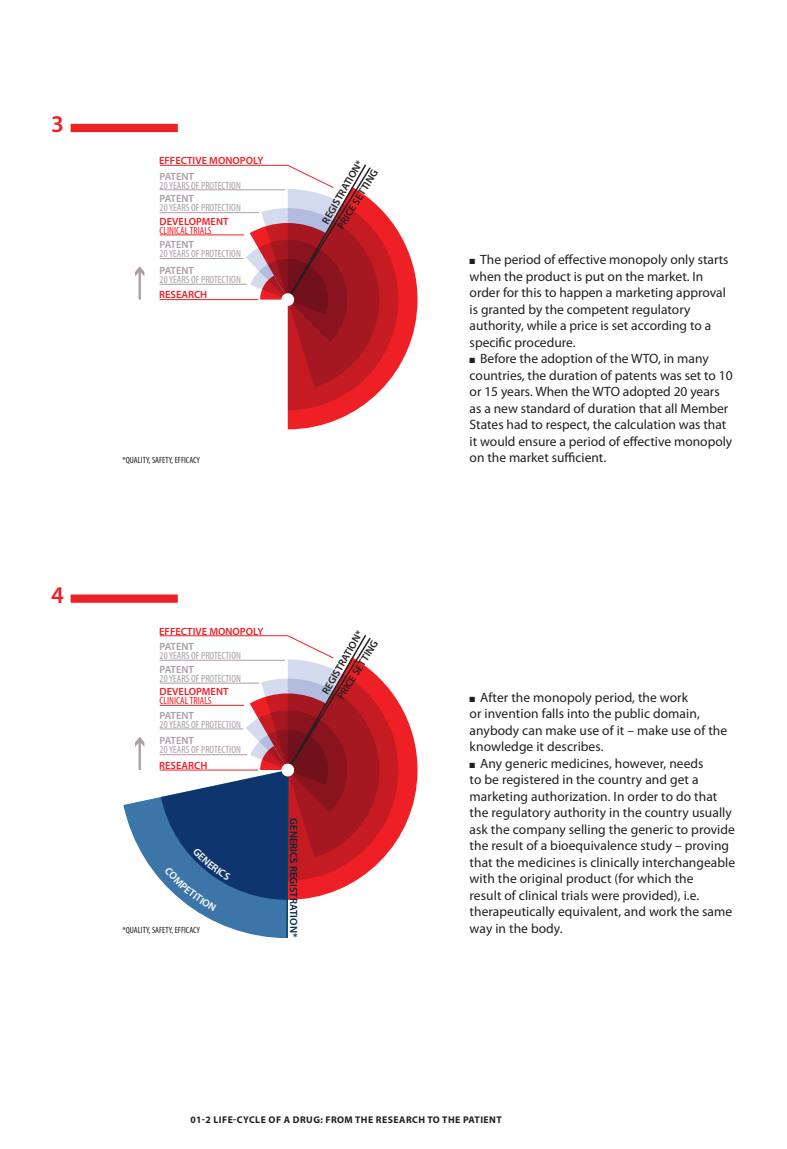
<style>
.page{position:relative;width:787px;height:1149px;background:#fff}
.page>*{position:absolute;margin:0;border:0;box-sizing:border-box;transform-origin:0 0}
.t1{font:600 24px "Myriad Pro";color:#ee2026}
.t2{font:13.5px/16.5px "Myriad Pro";color:#231f20}
.t3{font:condensed 10.5px "Myriad Pro";color:#ac9ea8}
.t4{font:600 10.5px "Myriad Pro";color:#ee2026}
.t5{font:600 10.5px "Myriad Pro";color:#231f20}
.t6{font:600 10.5px "Myriad Pro";color:#ac9ea8}
.t7{font:condensed 10.5px "Myriad Pro";color:#ee2026}
.t8{font:600 10.5px "Myriad Pro";color:#032942}
.t9{font:700 9.75px "Myriad Pro";letter-spacing:.045em;color:#231f20}
.t10{font:condensed 9px "Myriad Pro";color:#231f20}
</style>
<div class="page">
<div style="left:71px;top:124px;width:107px;height:8px;background:#ee2026"></div>
<svg style="left:135px;top:266px;width:9px;height:33px"></svg>
<svg style="left:159px;top:164px;width:258px;height:265px"></svg>
<hr style="left:160px;top:299px;width:98px;height:1px;background:#ee2026">
<hr style="left:160px;top:284px;width:87px;height:1px;background:#ac9ea8">
<hr style="left:160px;top:258px;width:83px;height:1px;background:#ac9ea8">
<hr style="left:160px;top:212px;width:99px;height:1px;background:#ac9ea8">
<hr style="left:160px;top:189px;width:125px;height:1px;background:#ac9ea8">
<hr style="left:160px;top:234px;width:84px;height:1px;background:#ee2026">
<div style="left:71px;top:594px;width:107px;height:8px;background:#ee2026"></div>
<svg style="left:123px;top:635px;width:294px;height:304px"></svg>
<h1 class="t1" style="left:51px;top:111px;width:14px">3</h1>
<p class="t4" style="left:159px;top:155px;width:106px">EFFECTIVE MONOPOLY</p>
<p class="t6" style="left:160px;top:170px;width:36px">PATENT</p>
<p class="t3" style="left:160px;top:179px;width:83px">20 YEARS OF PROTECTION</p>
<p class="t4" style="left:160px;top:215px;width:70px">DEVELOPMENT</p>
<p class="t7" style="left:160px;top:224px;width:54px">CLINICAL TRIALS</p>
<p class="t6" style="left:160px;top:193px;width:36px">PATENT</p>
<p class="t3" style="left:160px;top:202px;width:83px">20 YEARS OF PROTECTION</p>
<p class="t6" style="left:160px;top:239px;width:36px">PATENT</p>
<p class="t3" style="left:160px;top:248px;width:83px">20 YEARS OF PROTECTION</p>
<p class="t6" style="left:160px;top:264px;width:36px">PATENT</p>
<p class="t3" style="left:160px;top:273px;width:83px">20 YEARS OF PROTECTION</p>
<p class="t4" style="left:159px;top:289px;width:50px">RESEARCH</p>
<p class="t5" style="left:319px;top:220px;width:73px;rotate:-60deg">REGISTRATION*</p>
<p class="t5" style="left:335px;top:225px;width:69px;rotate:-58deg">PRICE SETTING</p>
<h1 class="t1" style="left:51px;top:581px;width:14px">4</h1>
<p class="t10" style="left:122px;top:454px;width:79px">*QUALITY, SAFETY, EFFICACY</p>
<p class="t4" style="left:159px;top:625px;width:106px">EFFECTIVE MONOPOLY</p>
<p class="t6" style="left:160px;top:640px;width:36px">PATENT</p>
<p class="t3" style="left:160px;top:649px;width:83px">20 YEARS OF PROTECTION</p>
<p class="t4" style="left:160px;top:685px;width:70px">DEVELOPMENT</p>
<p class="t7" style="left:160px;top:694px;width:54px">CLINICAL TRIALS</p>
<p class="t6" style="left:160px;top:663px;width:36px">PATENT</p>
<p class="t3" style="left:160px;top:672px;width:83px">20 YEARS OF PROTECTION</p>
<p class="t6" style="left:160px;top:709px;width:36px">PATENT</p>
<p class="t3" style="left:160px;top:718px;width:83px">20 YEARS OF PROTECTION</p>
<p class="t6" style="left:160px;top:734px;width:36px">PATENT</p>
<p class="t3" style="left:160px;top:744px;width:83px">20 YEARS OF PROTECTION</p>
<p class="t4" style="left:159px;top:759px;width:50px">RESEARCH</p>
<p class="t10" style="left:122px;top:924px;width:79px">*QUALITY, SAFETY, EFFICACY</p>
<p class="t5" style="left:319px;top:690px;width:73px;rotate:-60deg">REGISTRATION*</p>
<p class="t5" style="left:335px;top:695px;width:69px;rotate:-58deg">PRICE SETTING</p>
<p class="t8" style="left:299px;top:818px;width:120px;rotate:90deg">GENERICS REGISTRATION*</p>
<p class="t2" style="left:469px;top:251px;width:260px">■ The period of effective monopoly only starts when the product is put on the market. In order for this to happen a marketing approval is granted by the competent regulatory authority, while a price is set according to a specific procedure.</p>
<p class="t2" style="left:469px;top:350px;width:264px">■ Before the adoption of the WTO, in many countries, the duration of patents was set to 10 or 15 years. When the WTO adopted 20 years as a new standard of duration that all Member States had to respect, the calculation was that it would ensure a period of effective monopoly on the market sufficient.</p>
<p class="t2" style="left:469px;top:689px;width:259px">■ After the monopoly period, the work<br>or invention falls into the public domain, anybody can make use of it – make use of the knowledge it describes.</p>
<p class="t2" style="left:469px;top:755px;width:267px">■ Any generic medicines, however, needs<br>to be registered in the country and get a marketing authorization. In order to do that the regulatory authority in the country usually ask the company selling the generic to provide the result of a bioequivalence study – proving that the medicines is clinically interchangeable with the original product (for which the<br>result of clinical trials were provided), i.e. therapeutically equivalent, and work the same way in the body.</p>
<p class="t9" style="left:190px;top:1113px;width:313px">01-2 LIFE-CYCLE OF A DRUG: FROM THE RESEARCH TO THE PATIENT</p>
</div>
